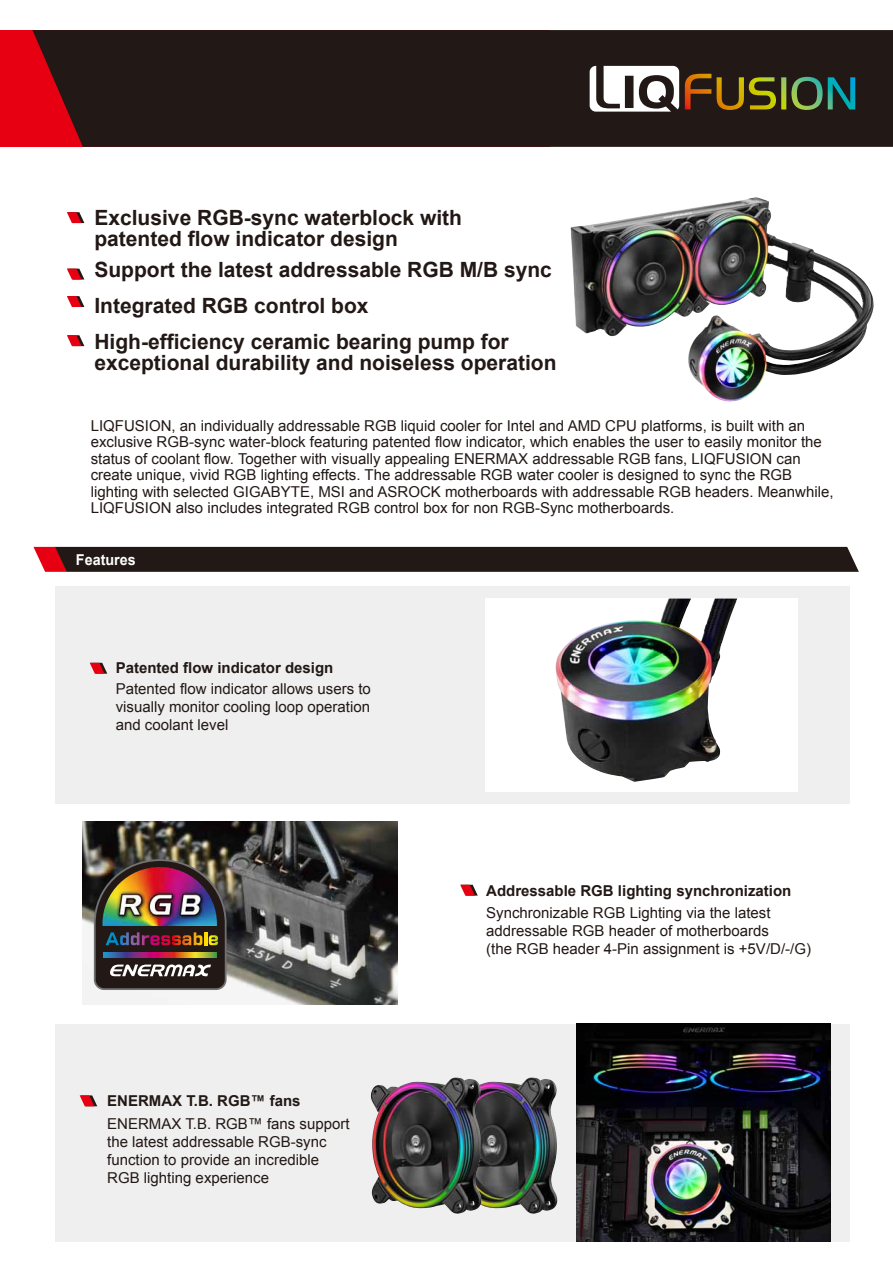
<style>
.page{position:relative;width:893px;height:1263px;background:#fff}
.page>*{position:absolute;margin:0;border:0;box-sizing:border-box;transform-origin:0 0}
.t1{font:700 21px/36px "Arial";color:#221815}
.t2{font:15px/18px "Arial";color:#221815}
.t3{font:700 15px "Arial";color:#221815}
.t4{font:700 15px "Arial";color:#fff;scale:.96 1}
</style>
<div class="page">
<div style="left:0;top:30px;width:550px;height:117px;background:#e60012"></div>
<div style="left:33px;top:30px;width:860px;height:117px;background:#221815"></div>
<div style="left:55px;top:585px;width:794px;height:218px;background:#efefef"></div>
<div style="left:55px;top:1024px;width:794px;height:218px;background:#efefef"></div>
<img style="left:577px;top:1024px;width:254px;height:217px">
<img style="left:482px;top:1077px;width:76px;height:137px">
<svg style="left:33px;top:547px;width:826px;height:25px;background:#2b1c1a"></svg>
<svg style="left:460px;top:885px;width:18px;height:11px"></svg>
<svg style="left:90px;top:663px;width:17px;height:11px"></svg>
<svg style="left:67px;top:212px;width:17px;height:11px"></svg>
<svg style="left:67px;top:269px;width:17px;height:10px"></svg>
<svg style="left:67px;top:296px;width:17px;height:11px"></svg>
<svg style="left:67px;top:335px;width:17px;height:11px"></svg>
<svg style="left:80px;top:1095px;width:17px;height:11px"></svg>
<svg style="left:590px;top:66px;width:89px;height:46px"></svg>
<svg style="left:685px;top:74px;width:170px;height:36px;background:#4b4c25"></svg>
<div style="left:485px;top:598px;width:313px;height:194px;background:#fff"></div>
<img style="left:555px;top:598px;width:179px;height:184px">
<img style="left:371px;top:1077px;width:111px;height:137px">
<img style="left:570px;top:197px;width:286px;height:154px">
<img style="left:83px;top:822px;width:314px;height:183px">
<img style="left:94px;top:859px;width:133px;height:131px">
<img style="left:102px;top:867px;width:115px;height:59px">
<h1 class="t1" style="left:94px;top:208px;width:369px;line-height:21px">Exclusive RGB-sync waterblock with patented flow indicator design</h1>
<h1 class="t1" style="left:94px;top:253px;width:459px">Support the latest addressable RGB M/B sync<br>Integrated RGB control box<br>High-efficiency ceramic bearing pump for</h1>
<h1 class="t1" style="left:94px;top:346px;width:464px">exceptional durability and noiseless operation</h1>
<p class="t2" style="left:91px;top:417px;width:744px;line-height:16.5px">LIQFUSION, an individually addressable RGB liquid cooler for Intel and AMD CPU platforms, is built with an exclusive RGB-sync water-block featuring patented flow indicator, which enables the user to easily monitor the status of coolant flow. Together with visually appealing ENERMAX addressable RGB fans, LIQFUSION can create unique, vivid RGB lighting effects. The addressable RGB water cooler is designed to sync the RGB lighting with selected GIGABYTE, MSI and ASROCK motherboards with addressable RGB headers. Meanwhile, LIQFUSION also includes integrated RGB control box for non RGB-Sync motherboards.</p>
<p class="t4" style="left:76px;top:550px;width:64px">Features</p>
<p class="t3" style="left:116px;top:658px;width:219px">Patented flow indicator design</p>
<p class="t2" style="left:116px;top:680px;width:257px;text-align:justify">Patented flow indicator allows users to visually monitor cooling loop operation and coolant level</p>
<p class="t3" style="left:107px;top:1091px;width:195px">ENERMAX T.B. RGB™ fans</p>
<p class="t2" style="left:107px;top:1115px;width:244px">ENERMAX T.B. RGB™ fans support the latest addressable RGB-sync function to provide an incredible<br>RGB lighting experience</p>
<p class="t3" style="left:486px;top:881px;width:307px">Addressable RGB lighting synchronization</p>
<p class="t2" style="left:486px;top:904px;width:326px">Synchronizable RGB Lighting via the latest addressable RGB header of motherboards<br>(the RGB header 4-Pin assignment is +5V/D/-/G)</p>
</div>
